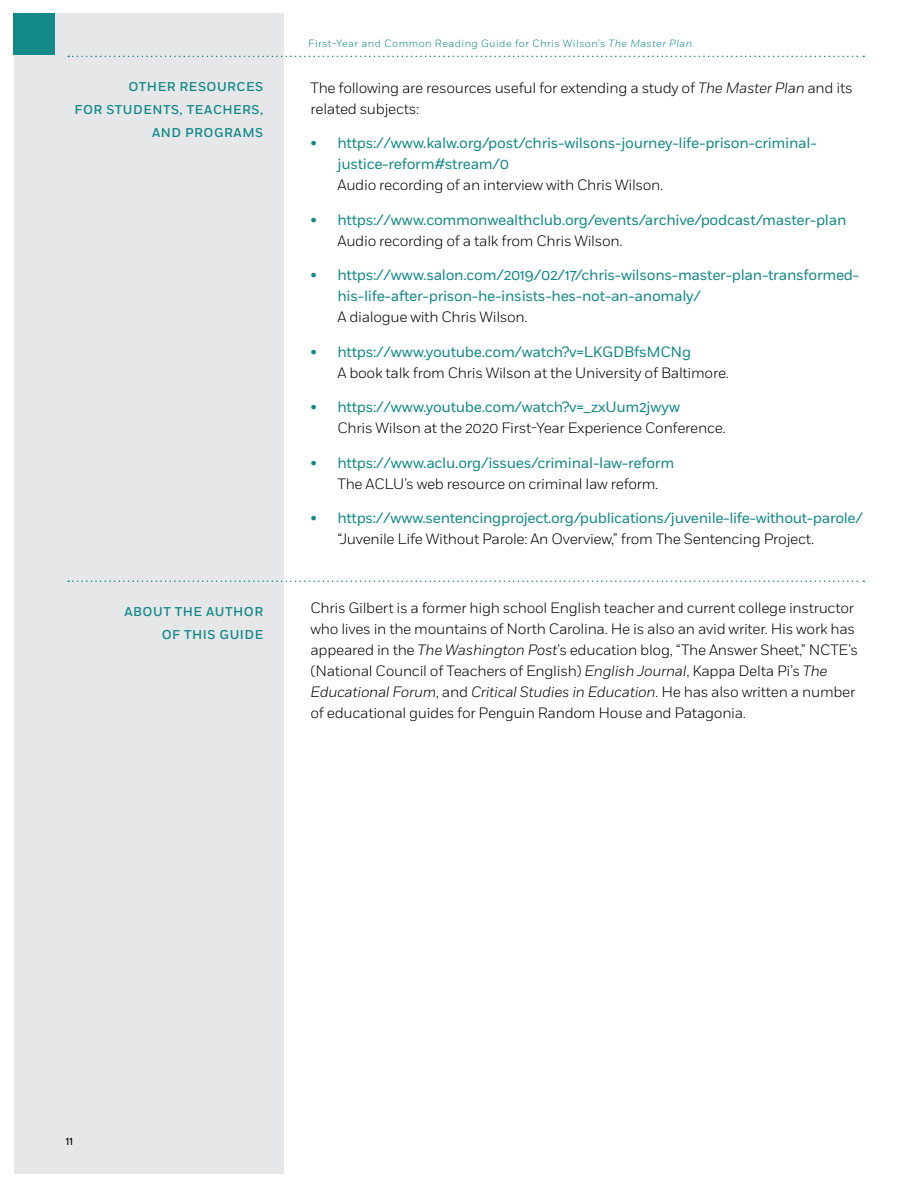
<style>
.page{position:relative;width:918px;height:1188px;background:#fff}
.page>*{position:absolute;margin:0;border:0;box-sizing:border-box;transform-origin:0 0}
.t1{font:300 15px/21px "Fort";letter-spacing:-.02em;color:#000}
.t2{font:15px/21px "Fort";letter-spacing:-.02em;color:#128988}
.t3{font:500 12.75px/23.2px "Fort";letter-spacing:.04em;color:#128988;text-align:center}
.t4{font:12px "Fort";color:#000}
.t5{font:300 10.5px "Fort";letter-spacing:.04em;color:#128988}
.s1{font-style:italic}
</style>
<div class="page">
<div style="left:14px;top:14px;width:270px;height:1160px;background:#e6e7e8"></div>
<div style="left:14px;top:14px;width:41px;height:41px;background:#128988"></div>
<svg style="left:68px;top:580px;width:796px;height:2px"></svg>
<svg style="left:68px;top:56px;width:796px;height:1px"></svg>
<p class="t5" style="left:308px;top:37px;width:385px">First-Year and Common Reading Guide for Chris Wilson’s <span class="s1">The Master Plan</span></p>
<p class="t3" style="left:74px;top:75px;width:190px;text-align:right">OTHER RESOURCES<br>FOR STUDENTS, TEACHERS,<br>AND PROGRAMS</p>
<p class="t1" style="left:310px;top:77px;width:544px">The following are resources useful for extending a study of <span class="s1">The Master Plan</span> and its related subjects:</p>
<p class="t2" style="left:338px;top:133px;width:481px;text-indent:-27px">• https://www.kalw.org/post/chris-wilsons-journey-life-prison-criminal&shy;justice-reform#stream/0</p>
<p class="t1" style="left:338px;top:174px;width:327px">Audio recording of an interview with Chris Wilson.</p>
<p class="t2" style="left:310px;top:209px;width:537px">• https://www.commonwealthclub.org/events/archive/podcast/master-plan</p>
<p class="t1" style="left:338px;top:230px;width:287px">Audio recording of a talk from Chris Wilson.</p>
<p class="t2" style="left:338px;top:265px;width:523px;text-indent:-27px">• https://www.salon.com/2019/02/17/chris-wilsons-master-plan-transformed&shy;his-life-after-prison-he-insists-hes-not-an-anomaly/</p>
<p class="t1" style="left:338px;top:306px;width:192px">A dialogue with Chris Wilson.</p>
<p class="t2" style="left:310px;top:341px;width:382px">• https://www.youtube.com/watch?v=LKGDBfsMCNg</p>
<p class="t1" style="left:338px;top:362px;width:393px">A book talk from Chris Wilson at the University of Baltimore.</p>
<p class="t2" style="left:310px;top:397px;width:371px">• https://www.youtube.com/watch?v=_zxUum2jwyw</p>
<p class="t1" style="left:338px;top:417px;width:390px">Chris Wilson at the 2020 First-Year Experience Conference.</p>
<p class="t2" style="left:310px;top:452px;width:365px">• https://www.aclu.org/issues/criminal-law-reform</p>
<p class="t1" style="left:338px;top:473px;width:322px">The ACLU’s web resource on criminal law reform.</p>
<p class="t2" style="left:310px;top:508px;width:554px">• https://www.sentencingproject.org/publications/juvenile-life-without-parole/</p>
<p class="t1" style="left:338px;top:528px;width:478px">“Juvenile Life Without Parole: An Overview,” from The Sentencing Project.</p>
<p class="t3" style="left:124px;top:600px;width:29px">ABOUT</p>
<p class="t3" style="left:175px;top:600px;width:10px">THE</p>
<p class="t3" style="left:162px;top:600px;width:93px">AUTHOR<br>OF THIS GUIDE</p>
<p class="t1" style="left:310px;top:597px;width:549px">Chris Gilbert is a former high school English teacher and current college instructor who lives in the mountains of North Carolina. He is also an avid writer. His work has appeared in the <span class="s1">The Washington Post</span>’s education blog, “The Answer Sheet,” NCTE’s (National Council of Teachers of English) <span class="s1">English Journal</span>, Kappa Delta Pi’s <span class="s1">The Educational Forum</span>, and <span class="s1">Critical Studies in Education</span>. He has also written a number of educational guides for Penguin Random House and Patagonia.</p>
<p class="t4" style="left:66px;top:1134px;width:9px">11</p>
</div>
